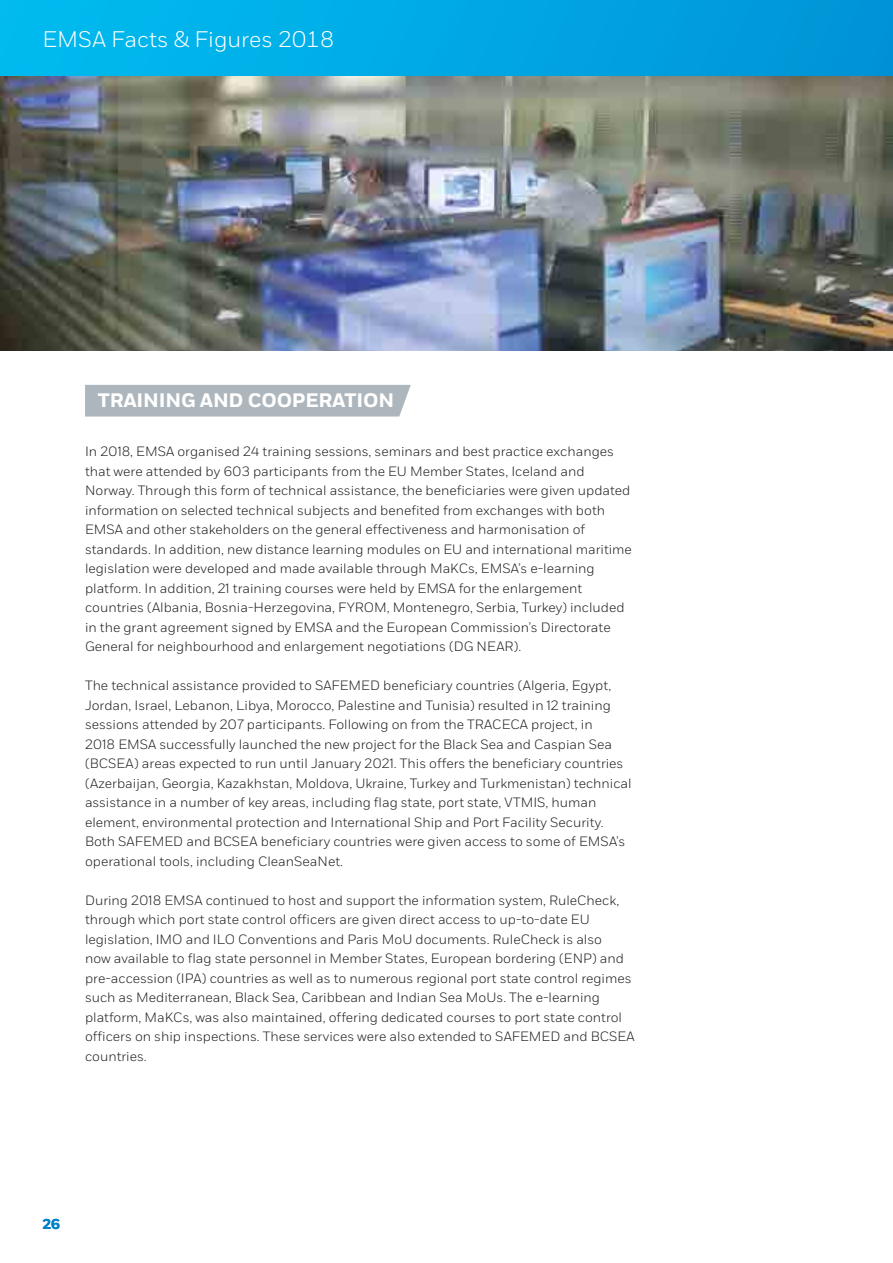
<style>
.page{position:relative;width:893px;height:1263px;background:#fff}
.page>*{position:absolute;margin:0;border:0;box-sizing:border-box;transform-origin:0 0}
.t1{font:300 22.5px "Fort";color:#fff}
.t2{font:700 19.5px "Fort";letter-spacing:-.01em;color:#fff}
.t3{font:700 14.25px "Fort";color:#0081c9}
.t4{font:300 13.5px/19.5px "Fort";color:#1d1d1b}
</style>
<div class="page">
<svg style="left:0;top:0;width:893px;height:77px;background:#01a7e1"></svg>
<img style="left:0;top:77px;width:893px;height:274px">
<div style="left:85px;top:385px;width:326px;height:31px;background:#adb6bc"></div>
<h1 class="t1" style="left:43px;top:26px;width:293px">EMSA Facts &amp; Figures 2018</h1>
<h2 class="t2" style="left:98px;top:388px;width:298px">TRAINING AND COOPERATION</h2>
<p class="t4" style="left:85px;top:442px;width:548px">In 2018, EMSA organised 24 training sessions, seminars and best practice exchanges that were attended by 603 participants from the EU Member States, Iceland and Norway. Through this form of technical assistance, the beneficiaries were given updated information on selected technical subjects and benefited from exchanges with both EMSA and other stakeholders on the general effectiveness and harmonisation of standards. In addition, new distance learning modules on EU and international maritime legislation were developed and made available through MaKCs, EMSA’s e-learning platform. In addition, 21 training courses were held by EMSA for the enlargement countries (Albania, Bosnia-Herzegovina, FYROM, Montenegro, Serbia, Turkey) included in the grant agreement signed by EMSA and the European Commission’s Directorate General for neighbourhood and enlargement negotiations (DG NEAR).</p>
<p class="t4" style="left:85px;top:676px;width:548px">The technical assistance provided to SAFEMED beneficiary countries (Algeria, Egypt, Jordan, Israel, Lebanon, Libya, Morocco, Palestine and Tunisia) resulted in 12 training sessions attended by 207 participants. Following on from the TRACECA project, in<br>2018 EMSA successfully launched the new project for the Black Sea and Caspian Sea (BCSEA) areas expected to run until January 2021. This offers the beneficiary countries (Azerbaijan, Georgia, Kazakhstan, Moldova, Ukraine, Turkey and Turkmenistan) technical assistance in a number of key areas, including flag state, port state, VTMIS, human element, environmental protection and International Ship and Port Facility Security.<br>Both SAFEMED and BCSEA beneficiary countries were given access to some of EMSA’s operational tools, including CleanSeaNet.</p>
<p class="t4" style="left:85px;top:890px;width:551px">During 2018 EMSA continued to host and support the information system, RuleCheck, through which port state control officers are given direct access to up-to-date EU legislation, IMO and ILO Conventions and Paris MoU documents. RuleCheck is also<br>now available to flag state personnel in Member States, European bordering (ENP) and pre-accession (IPA) countries as well as to numerous regional port state control regimes such as Mediterranean, Black Sea, Caribbean and Indian Sea MoUs. The e-learning platform, MaKCs, was also maintained, offering dedicated courses to port state control officers on ship inspections. These services were also extended to SAFEMED and BCSEA countries.</p>
<p class="t3" style="left:43px;top:1215px;width:19px">26</p>
</div>
